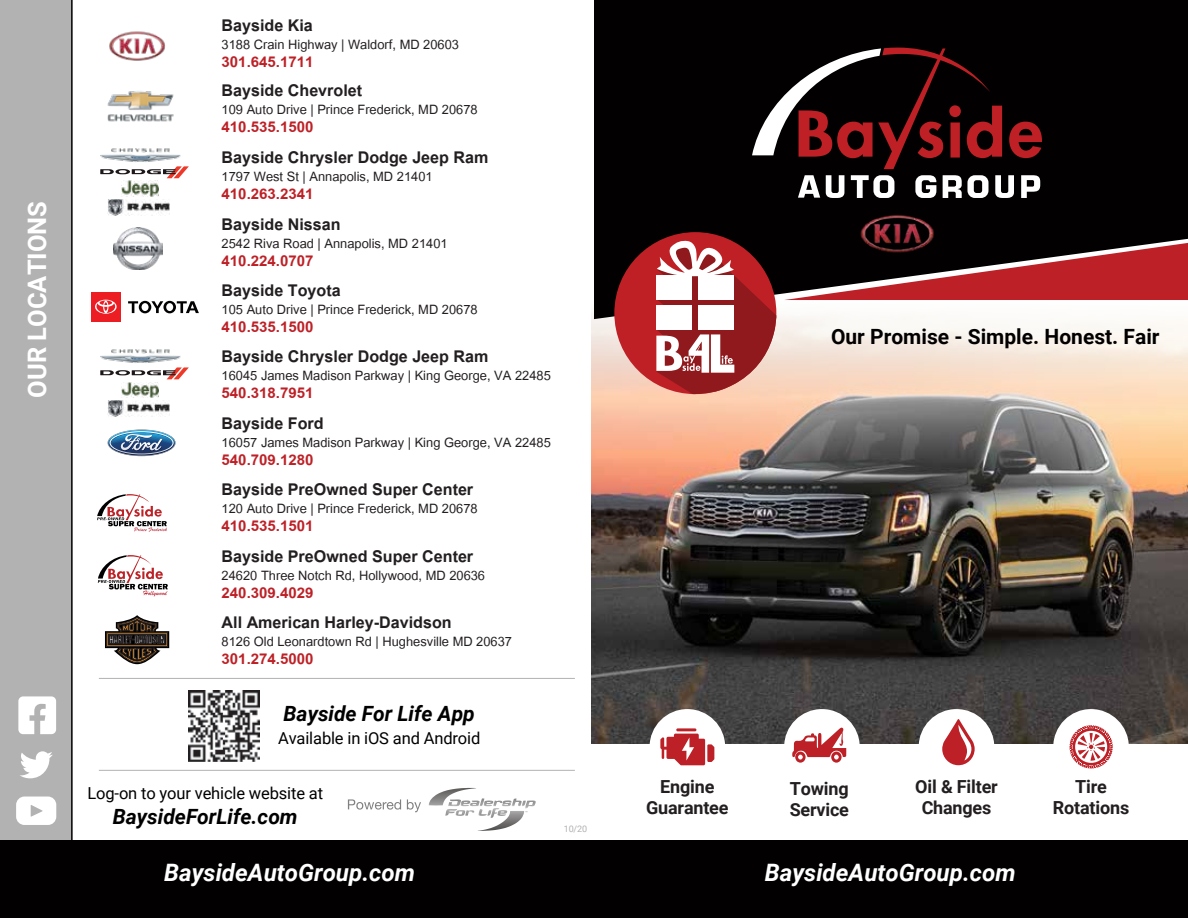
<style>
.page{position:relative;width:1188px;height:918px;background:#fff}
.page>*{position:absolute;margin:0;border:0;box-sizing:border-box;transform-origin:0 0}
.t1{font:700 25.5px "Roboto";color:#fff}
.t2{font:italic 700 24px "Roboto";color:#fff}
.t3{font:700 22.5px "Utsaah";color:#231f20}
.t4{font:700 21px "Utsaah";color:#bd2127}
.t5{font:italic 700 21px "Roboto";color:#020000}
.t6{font:700 21px "Roboto";color:#020000}
.t7{font:18px "Utsaah";color:#231f20}
.t8{font:700 18px/21.6px "Roboto";letter-spacing:-.01em;color:#231f20;text-align:center}
.t9{font:16.5px "Roboto";letter-spacing:-.01em;color:#020000}
.t10{font:9px "Roboto";color:#b2b2b2}
</style>
<div class="page">
<img style="left:592px;top:517px;width:596px;height:226px">
<img style="left:592px;top:315px;width:596px;height:202px">
<div style="left:594px;top:0;width:594px;height:319px;background:#020000"></div>
<svg style="left:1009px;top:122px;width:33px;height:36px"></svg>
<svg style="left:752px;top:48px;width:250px;height:121px;background:#361819"></svg>
<svg style="left:798px;top:175px;width:22px;height:23px"></svg>
<svg style="left:826px;top:175px;width:18px;height:23px"></svg>
<svg style="left:995px;top:175px;width:19px;height:23px"></svg>
<svg style="left:851px;top:175px;width:43px;height:23px"></svg>
<svg style="left:915px;top:175px;width:21px;height:23px"></svg>
<svg style="left:943px;top:175px;width:45px;height:23px"></svg>
<svg style="left:1021px;top:175px;width:19px;height:23px"></svg>
<img style="left:188px;top:690px;width:71px;height:71px">
<div style="left:0;top:840px;width:1188px;height:78px;background:#020000"></div>
<svg style="left:348px;top:799px;width:53px;height:11px"></svg>
<svg style="left:407px;top:799px;width:14px;height:13px"></svg>
<img style="left:478px;top:818px;width:44px;height:13px">
<img style="left:429px;top:788px;width:47px;height:18px">
<svg style="left:445px;top:798px;width:91px;height:20px"></svg>
<svg style="left:784px;top:241px;width:404px;height:59px;background:#78282b"></svg>
<div style="left:650px;top:709px;width:75px;height:76px;background:#fff;border-radius:50%"></div>
<hr style="left:676px;top:728px;width:20px;height:3px;background:#bd2127">
<svg style="left:660px;top:734px;width:54px;height:31px"></svg>
<div style="left:784px;top:709px;width:76px;height:76px;background:#fff;border-radius:50%"></div>
<div style="left:919px;top:709px;width:75px;height:76px;background:#fff;border-radius:50%"></div>
<div style="left:1053px;top:709px;width:76px;height:76px;background:#fff;border-radius:50%"></div>
<svg style="left:942px;top:719px;width:33px;height:47px"></svg>
<svg style="left:1070px;top:725px;width:43px;height:43px"></svg>
<svg style="left:792px;top:727px;width:54px;height:36px"></svg>
<div style="left:0;top:0;width:72px;height:840px;background:#b2b2b2"></div>
<hr style="left:71px;top:0;width:2px;height:846px;background:#020000">
<hr style="left:99px;top:678px;width:476px;height:1px;background:#b2b2b2">
<hr style="left:99px;top:770px;width:476px;height:1px;background:#b2b2b2">
<svg style="left:16px;top:797px;width:40px;height:28px"></svg>
<svg style="left:20px;top:751px;width:33px;height:27px"></svg>
<svg style="left:18px;top:696px;width:38px;height:38px"></svg>
<div style="left:614px;top:232px;width:162px;height:162px;background:#bf2025;border-radius:50%"></div>
<svg style="left:656px;top:240px;width:122px;height:154px"></svg>
<div style="left:699px;top:275px;width:35px;height:24px;background:#fff"></div>
<div style="left:699px;top:305px;width:35px;height:24px;background:#fff"></div>
<div style="left:656px;top:275px;width:36px;height:24px;background:#fff"></div>
<div style="left:656px;top:305px;width:36px;height:24px;background:#fff"></div>
<img style="left:107px;top:91px;width:67px;height:31px">
<img style="left:113px;top:227px;width:49px;height:42px">
<img style="left:109px;top:31px;width:57px;height:30px">
<svg style="left:108px;top:430px;width:67px;height:26px"></svg>
<svg style="left:97px;top:494px;width:70px;height:38px"></svg>
<svg style="left:98px;top:555px;width:70px;height:42px"></svg>
<svg style="left:105px;top:615px;width:64px;height:49px"></svg>
<img style="left:100px;top:148px;width:81px;height:14px">
<svg style="left:100px;top:166px;width:89px;height:12px"></svg>
<img style="left:121px;top:181px;width:38px;height:15px">
<img style="left:108px;top:200px;width:61px;height:15px">
<img style="left:100px;top:349px;width:81px;height:14px">
<svg style="left:100px;top:367px;width:89px;height:12px"></svg>
<img style="left:121px;top:382px;width:38px;height:15px">
<img style="left:108px;top:401px;width:61px;height:15px">
<div style="left:91px;top:292px;width:30px;height:30px;background:#ed1d24"></div>
<svg style="left:95px;top:300px;width:22px;height:14px"></svg>
<svg style="left:128px;top:301px;width:71px;height:12px"></svg>
<img style="left:857px;top:209px;width:80px;height:46px">
<h1 class="t1" style="left:19px;top:398px;width:198px;rotate:-90deg">OUR LOCATIONS</h1>
<p class="t3" style="left:222px;top:14px;width:93px">Bayside Kia</p>
<p class="t7" style="left:222px;top:36px;width:239px">3188 Crain Highway | Waldorf, MD 20603</p>
<p class="t4" style="left:222px;top:52px;width:93px">301.645.1711</p>
<p class="t3" style="left:222px;top:80px;width:142px">Bayside Chevrolet</p>
<p class="t7" style="left:222px;top:101px;width:258px">109 Auto Drive | Prince Frederick, MD 20678</p>
<p class="t4" style="left:222px;top:117px;width:93px">410.535.1500</p>
<p class="t3" style="left:222px;top:146px;width:268px">Bayside Chrysler Dodge Jeep Ram</p>
<p class="t7" style="left:222px;top:168px;width:213px">1797 West St | Annapolis, MD 21401</p>
<p class="t4" style="left:222px;top:183px;width:93px">410.263.2341</p>
<p class="t3" style="left:222px;top:213px;width:121px">Bayside Nissan</p>
<p class="t7" style="left:222px;top:234px;width:228px">2542 Riva Road | Annapolis, MD 21401</p>
<p class="t4" style="left:222px;top:250px;width:93px">410.224.0707</p>
<p class="t3" style="left:222px;top:279px;width:121px">Bayside Toyota</p>
<p class="t7" style="left:222px;top:301px;width:258px">105 Auto Drive | Prince Frederick, MD 20678</p>
<p class="t4" style="left:222px;top:316px;width:93px">410.535.1500</p>
<p class="t3" style="left:222px;top:346px;width:268px">Bayside Chrysler Dodge Jeep Ram</p>
<p class="t7" style="left:222px;top:367px;width:331px">16045 James Madison Parkway | King George, VA 22485</p>
<p class="t4" style="left:222px;top:383px;width:93px">540.318.7951</p>
<p class="t3" style="left:222px;top:412px;width:104px">Bayside Ford</p>
<p class="t7" style="left:222px;top:434px;width:331px">16057 James Madison Parkway | King George, VA 22485</p>
<p class="t4" style="left:222px;top:449px;width:93px">540.709.1280</p>
<p class="t3" style="left:222px;top:478px;width:253px">Bayside PreOwned Super Center</p>
<p class="t7" style="left:222px;top:500px;width:258px">120 Auto Drive | Prince Frederick, MD 20678</p>
<p class="t4" style="left:222px;top:516px;width:93px">410.535.1501</p>
<p class="t3" style="left:222px;top:545px;width:253px">Bayside PreOwned Super Center</p>
<p class="t7" style="left:222px;top:566px;width:265px">24620 Three Notch Rd, Hollywood, MD 20636</p>
<p class="t4" style="left:222px;top:582px;width:93px">240.309.4029</p>
<p class="t3" style="left:222px;top:611px;width:232px">All American Harley-Davidson</p>
<p class="t7" style="left:222px;top:633px;width:292px">8126 Old Leonardtown Rd | Hughesville MD 20637</p>
<p class="t4" style="left:222px;top:648px;width:93px">301.274.5000</p>
<p class="t5" style="left:284px;top:699px;width:193px">Bayside For Life App</p>
<p class="t9" style="left:278px;top:726px;width:204px">Available in iOS and Android</p>
<p class="t9" style="left:88px;top:781px;width:237px">Log-on to your vehicle website at</p>
<p class="t5" style="left:113px;top:802px;width:186px">BaysideForLife.com</p>
<p class="t10" style="left:564px;top:823px;width:25px">10/20</p>
<p class="t6" style="left:831px;top:322px;width:330px">Our Promise - Simple. Honest. Fair</p>
<p class="t8" style="left:915px;top:775px;width:84px">Oil &amp; Filter<br>Changes</p>
<p class="t8" style="left:646px;top:775px;width:84px">Engine<br>Guarantee</p>
<p class="t8" style="left:790px;top:777px;width:61px;text-align:left">Towing<br>Service</p>
<p class="t8" style="left:1053px;top:775px;width:78px">Tire<br>Rotations</p>
<h2 class="t2" style="left:164px;top:855px;width:252px">BaysideAutoGroup.com</h2>
<h2 class="t2" style="left:765px;top:855px;width:252px">BaysideAutoGroup.com</h2>
</div>
